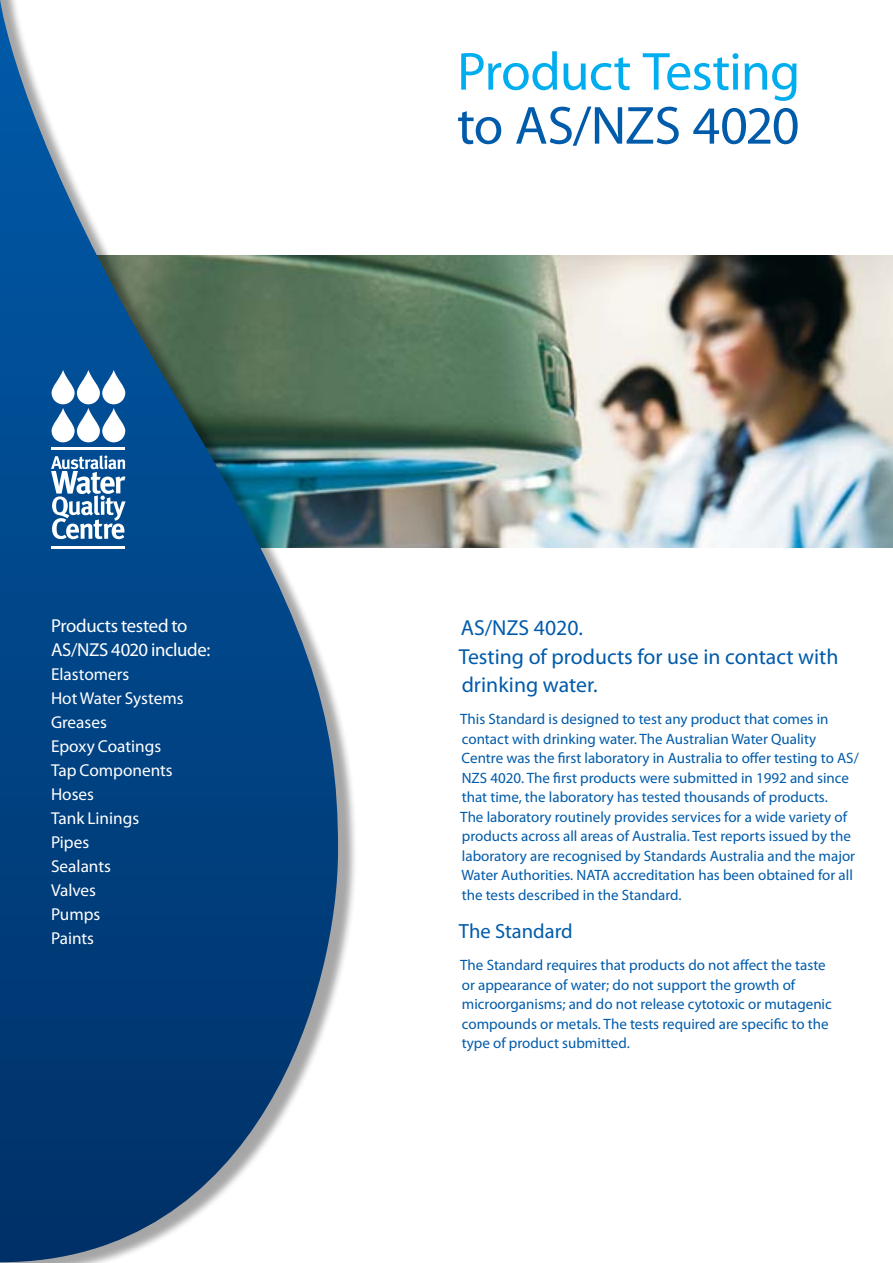
<style>
.page{position:relative;width:893px;height:1263px;background:#fff}
.page>*{position:absolute;margin:0;border:0;box-sizing:border-box;transform-origin:0 0}
.t1{font:54px "Myriad Pro";letter-spacing:-.015em;color:#00aeef}
.t2{font:54px "Myriad Pro";letter-spacing:-.025em;color:#005baa}
.t3{font:21.75px/28.5px "Myriad Pro";color:#005baa}
.t4{font:20.55px "Myriad Pro";color:#005baa}
.t5{font:18.75px/24px "Myriad Pro";letter-spacing:-.02em;color:#fff}
.t6{font:17.25px/24px "Myriad Pro";color:#fff}
.t7{font:15px/19.5px "Myriad Pro";color:#005baa}
</style>
<div class="page">
<img style="left:358px;top:256px;width:535px;height:292px">
<div style="left:0;top:0;width:358px;height:1263px;background:#000;opacity:.35"></div>
<svg style="left:0;top:0;width:338px;height:1262px"></svg>
<svg style="left:52px;top:370px;width:23px;height:34px"></svg>
<svg style="left:77px;top:370px;width:23px;height:34px"></svg>
<svg style="left:102px;top:370px;width:23px;height:34px"></svg>
<svg style="left:52px;top:408px;width:23px;height:34px"></svg>
<svg style="left:77px;top:408px;width:23px;height:34px"></svg>
<svg style="left:102px;top:408px;width:23px;height:34px"></svg>
<hr style="left:52px;top:447px;width:73px;height:2px;background:#fff">
<hr style="left:52px;top:546px;width:73px;height:3px;background:#fff">
<svg style="left:51px;top:455px;width:75px;height:84px"></svg>
<p class="t5" style="left:51px;top:614px;width:161px">Products tested to<br>AS/NZS 4020 include:</p>
<p class="t6" style="left:51px;top:662px;width:134px">Elastomers<br>Hot Water Systems<br>Greases<br>Epoxy Coatings<br>Tap Components<br>Hoses<br>Tank Linings<br>Pipes<br>Sealants<br>Valves<br>Pumps<br>Paints</p>
<h1 class="t1" style="left:457px;top:38px;width:345px">Product Testing</h1>
<h1 class="t2" style="left:457px;top:92px;width:344px">to AS/NZS 4020</h1>
<h2 class="t3" style="left:459px;top:613px;width:381px">AS/NZS 4020.<br>Testing of products for use in contact with drinking water.</h2>
<p class="t7" style="left:460px;top:709px;width:400px">This Standard is designed to test any product that comes in contact with drinking water. The Australian Water Quality Centre was the first laboratory in Australia to offer testing to AS/ NZS 4020. The first products were submitted in 1992 and since that time, the laboratory has tested thousands of products.<br>The laboratory routinely provides services for a wide variety of products across all areas of Australia. Test reports issued by the laboratory are recognised by Standards Australia and the major Water Authorities. NATA accreditation has been obtained for all the tests described in the Standard.</p>
<h3 class="t4" style="left:459px;top:918px;width:115px">The Standard</h3>
<p class="t7" style="left:460px;top:955px;width:373px">The Standard requires that products do not affect the taste or appearance of water; do not support the growth of microorganisms; and do not release cytotoxic or mutagenic compounds or metals. The tests required are specific to the type of product submitted.</p>
</div>
